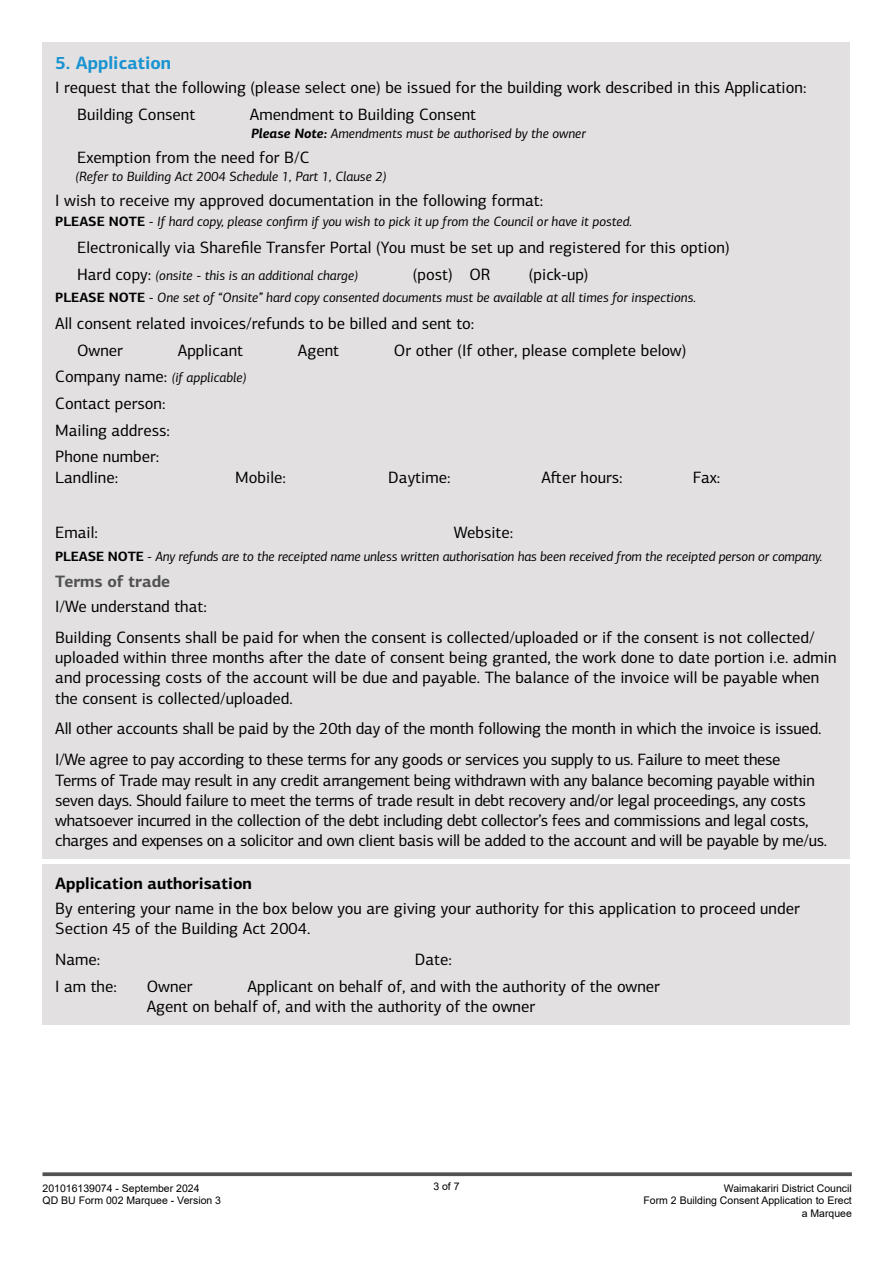
<style>
.page{position:relative;width:893px;height:1263px;background:#fff}
.page>*{position:absolute;margin:0;border:0;box-sizing:border-box;transform-origin:0 0}
.t1{font:700 18px "PF Centro Sans Pro";color:#1893d2}
.t2{font:16.5px/26.7px "PF Centro Sans Pro";color:#000}
.t3{font:16.5px/20.2px "PF Centro Sans Pro";letter-spacing:-.02em;color:#000}
.t4{font:700 16.5px "PF Centro Sans Pro";color:#000}
.t5{font:700 16.5px "PF Centro Sans Pro";color:#515151}
.t6{font:italic 13.5px "PF Centro Sans Pro";color:#000}
.t7{font:10.5px/12.6px "Arial";color:#000;text-align:right}
.s1{font-weight:700}
.s2{font-weight:700;font-style:normal}
.s3{font-style:normal;font-size:16.5px}
</style>
<div class="page">
<svg style="left:43px;top:1172px;width:809px;height:4px;background:#606060"></svg>
<div style="left:43px;top:43px;width:807px;height:816px;background:#e2e0e0"></div>
<div style="left:43px;top:864px;width:807px;height:160px;background:#e2e0e0"></div>
<p class="t1" style="left:55px;top:51px;width:117px">5. Application</p>
<p class="t2" style="left:77px;top:74px;width:731px;text-indent:-22px">I request that the following (please select one) be issued for the building work described in this Application:<br>Building Consent</p>
<p class="t2" style="left:250px;top:101px;width:228px">Amendment to Building Consent</p>
<p class="t6" style="left:251px;top:126px;width:336px"><span class="s1">Please Note:</span> Amendments must be authorised by the owner</p>
<p class="t2" style="left:77px;top:144px;width:234px">Exemption from the need for B/C</p>
<p class="t6" style="left:76px;top:168px;width:312px">(Refer to Building Act 2004 Schedule 1, Part 1, Clause 2)</p>
<p class="t2" style="left:55px;top:187px;width:489px">I wish to receive my approved documentation in the following format:</p>
<p class="t6" style="left:55px;top:214px;width:578px"><span class="s2">PLEASE NOTE</span> - If hard copy, please confirm if you wish to pick it up from the Council or have it posted.</p>
<p class="t2" style="left:77px;top:234px;width:654px">Electronically via Sharefile Transfer Portal (You must be set up and registered for this option)</p>
<p class="t6" style="left:77px;top:267px;width:283px"><span class="s3">Hard copy:</span> (onsite - this is an additional charge)</p>
<p class="t2" style="left:413px;top:261px;width:79px">(post) OR</p>
<p class="t2" style="left:529px;top:261px;width:61px">(pick-up)</p>
<p class="t6" style="left:55px;top:290px;width:642px"><span class="s2">PLEASE NOTE</span> - One set of “Onsite” hard copy consented documents must be available at all times for inspections.</p>
<p class="t2" style="left:77px;top:310px;width:399px;text-indent:-22px">All consent related invoices/refunds to be billed and sent to:<br>Owner</p>
<p class="t2" style="left:178px;top:337px;width:67px">Applicant</p>
<p class="t2" style="left:298px;top:337px;width:43px">Agent</p>
<p class="t2" style="left:394px;top:337px;width:294px">Or other (If other, please complete below)</p>
<p class="t6" style="left:55px;top:370px;width:193px"><span class="s3">Company name:</span> (if applicable)</p>
<p class="t2" style="left:55px;top:390px;width:116px">Contact person:<br>Mailing address:<br>Phone number:</p>
<p class="t2" style="left:55px;top:464px;width:64px">Landline:</p>
<p class="t2" style="left:235px;top:464px;width:52px">Mobile:</p>
<p class="t2" style="left:388px;top:464px;width:64px">Daytime:</p>
<p class="t2" style="left:541px;top:464px;width:83px">After hours:</p>
<p class="t2" style="left:693px;top:464px;width:29px">Fax:</p>
<p class="t2" style="left:55px;top:519px;width:44px">Email:</p>
<p class="t2" style="left:454px;top:519px;width:61px">Website:</p>
<p class="t6" style="left:55px;top:548px;width:769px"><span class="s2">PLEASE NOTE</span> - Any refunds are to the receipted name unless written authorisation has been received from the receipted person or company.</p>
<p class="t5" style="left:55px;top:571px;width:116px">Terms of trade</p>
<p class="t2" style="left:55px;top:591px;width:761px;line-height:30.9px">I/We understand that:<br>Building Consents shall be paid for when the consent is collected/uploaded or if the consent is not collected/</p>
<p class="t2" style="left:55px;top:647px;width:783px;line-height:20.2px">uploaded within three months after the date of consent being granted, the work done to date portion i.e. admin and processing costs of the account will be due and payable. The balance of the invoice will be payable when the consent is collected/uploaded.</p>
<p class="t3" style="left:55px;top:713px;width:768px;line-height:30.9px">All other accounts shall be paid by the 20th day of the month following the month in which the invoice is issued.<br>I/We agree to pay according to these terms for any goods or services you supply to us. Failure to meet these</p>
<p class="t3" style="left:55px;top:770px;width:773px">Terms of Trade may result in any credit arrangement being withdrawn with any balance becoming payable within seven days. Should failure to meet the terms of trade result in debt recovery and/or legal proceedings, any costs whatsoever incurred in the collection of the debt including debt collector’s fees and commissions and legal costs, charges and expenses on a solicitor and own client basis will be added to the account and will be payable by me/us.</p>
<p class="t4" style="left:55px;top:873px;width:198px">Application authorisation</p>
<p class="t2" style="left:55px;top:898px;width:746px;line-height:20.2px">By entering your name in the box below you are giving your authority for this application to proceed under<br>Section 45 of the Building Act 2004.</p>
<p class="t2" style="left:55px;top:946px;width:47px">Name:</p>
<p class="t2" style="left:415px;top:946px;width:38px">Date:</p>
<p class="t2" style="left:55px;top:972px;width:63px">I am the:</p>
<p class="t2" style="left:147px;top:972px;width:48px">Owner</p>
<p class="t2" style="left:147px;top:976px;width:515px;line-height:20.2px;text-indent:101px">Applicant on behalf of, and with the authority of the owner<br>Agent on behalf of, and with the authority of the owner</p>
<p class="t7" style="left:43px;top:1182px;width:159px">201016139074 - September 2024</p>
<p class="t7" style="left:433px;top:1180px;width:28px">3 of 7</p>
<p class="t7" style="left:43px;top:1194px;width:180px">QD BU Form 002 Marquee - Version 3</p>
<p class="t7" style="left:643px;top:1182px;width:210px">Waimakariri District Council<br>Form 2 Building Consent Application to Erect a Marquee</p>
</div>
